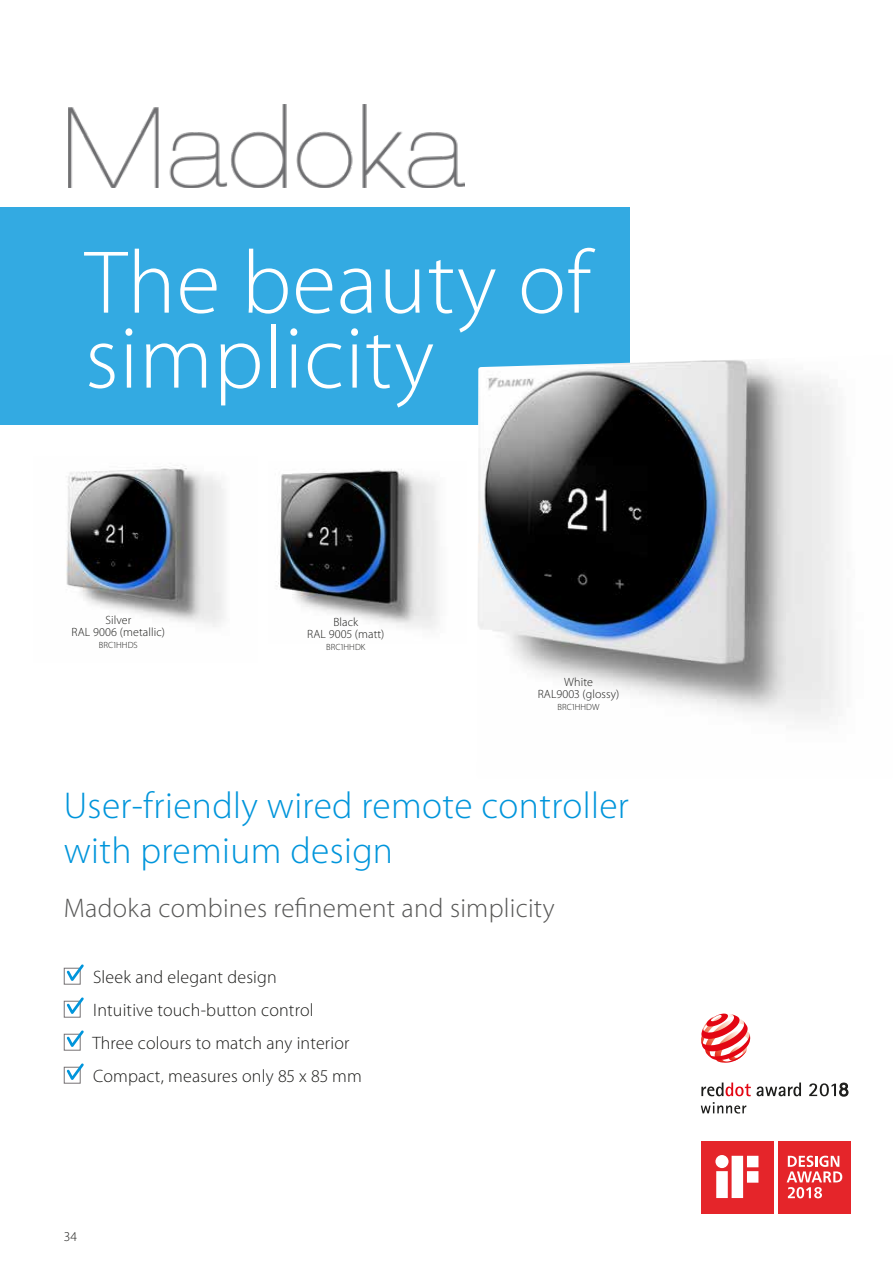
<style>
.page{position:relative;width:893px;height:1263px;background:#fff}
.page>*{position:absolute;margin:0;border:0;box-sizing:border-box;transform-origin:0 0}
.t1{font:300 90px/75px "Myriad Pro";letter-spacing:.01em;color:#fff}
.t2{font:300 37.5px/45px "Myriad Pro";letter-spacing:.01em;color:#0095db}
.t3{font:300 27px "Myriad Pro";letter-spacing:.01em;color:#575756}
.t4{font:300 18px/33px "Myriad Pro";letter-spacing:.01em;color:#1d1d1b}
.t5{font:300 13.5px "Myriad Pro";color:#1d1d1b}
.t6{font:300 12px/12px "Myriad Pro";letter-spacing:.01em;color:#1d1d1b;text-align:center}
.t7{font:300 9px "Myriad Pro";letter-spacing:.01em;color:#1d1d1b}
</style>
<div class="page">
<div style="left:0;top:208px;width:629px;height:217px;background:#33aae2"></div>
<img style="left:478px;top:355px;width:360px;height:365px">
<div style="left:64px;top:968px;width:17px;height:17px;border:1px solid #777375"></div>
<svg style="left:65px;top:964px;width:19px;height:21px"></svg>
<div style="left:64px;top:1001px;width:17px;height:17px;border:1px solid #777375"></div>
<svg style="left:65px;top:997px;width:19px;height:21px"></svg>
<div style="left:64px;top:1034px;width:17px;height:17px;border:1px solid #777375"></div>
<svg style="left:65px;top:1030px;width:19px;height:21px"></svg>
<div style="left:64px;top:1067px;width:17px;height:17px;border:1px solid #777375"></div>
<svg style="left:65px;top:1063px;width:19px;height:21px"></svg>
<img style="left:66px;top:466px;width:158px;height:161px">
<img style="left:276px;top:469px;width:162px;height:160px">
<svg style="left:701px;top:1141px;width:149px;height:73px"></svg>
<svg style="left:701px;top:1082px;width:100px;height:14px"></svg>
<svg style="left:701px;top:1013px;width:49px;height:50px"></svg>
<svg style="left:701px;top:1102px;width:45px;height:11px"></svg>
<svg style="left:809px;top:1083px;width:39px;height:13px"></svg>
<img style="left:68px;top:105px;width:397px;height:82px">
<h1 class="t1" style="left:85px;top:247px;width:507px">The beauty of simplicity</h1>
<p class="t6" style="left:72px;top:614px;width:95px">Silver<br>RAL 9006 (metallic)</p>
<p class="t7" style="left:99px;top:640px;width:40px">BRC1HHDS</p>
<p class="t6" style="left:307px;top:616px;width:79px">Black<br>RAL 9005 (matt)</p>
<p class="t7" style="left:326px;top:642px;width:41px">BRC1HHDK</p>
<p class="t6" style="left:538px;top:676px;width:83px">White<br>RAL9003 (glossy)</p>
<p class="t7" style="left:557px;top:702px;width:44px">BRC1HHDW</p>
<h2 class="t2" style="left:64px;top:784px;width:567px">User-friendly wired remote controller with premium design</h2>
<h3 class="t3" style="left:64px;top:893px;width:492px">Madoka combines refinement and simplicity</h3>
<p class="t4" style="left:92px;top:961px;width:271px">Sleek and elegant design<br>Intuitive touch-button control<br>Three colours to match any interior<br>Compact, measures only 85 x 85 mm</p>
<p class="t5" style="left:64px;top:1229px;width:15px">34</p>
</div>
